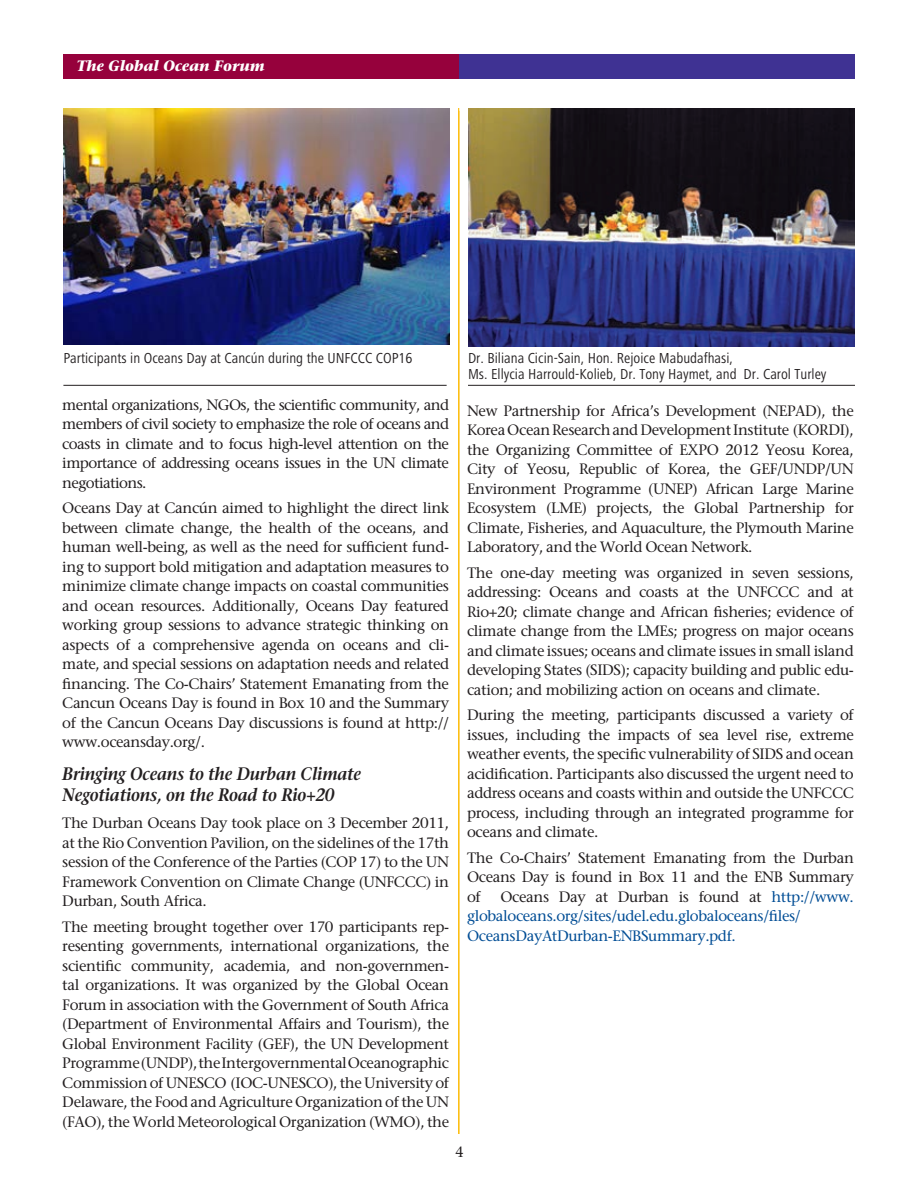
<style>
.page{position:relative;width:918px;height:1188px;background:#fff}
.page>*{position:absolute;margin:0;border:0;box-sizing:border-box;transform-origin:0 0}
._12_Stone_SB_Italics{font:italic 600 18px/21px "Stone Serif";letter-spacing:-.015em;color:#231f20;scale:.9 1}
._10_Stone_Serif_basi{font:15px/19.5px "Stone Serif";letter-spacing:-.025em;color:#231f20;text-align:justify}
.caption_1{font:condensed 15px/16.5px "Frutiger Next LT";color:#231f20}
._10_Stone_Serif_basi-2{font:15px/19.5px "Stone Serif";letter-spacing:-.025em;color:#014d95}
.t1{font:italic 700 15px "Stone Serif";color:#fff;scale:.95 1}
.s1{color:#231f20}
</style>
<div class="page">
<div style="left:63px;top:54px;width:466px;height:25px;background:#96013c"></div>
<div style="left:459px;top:54px;width:396px;height:25px;background:#3f3293"></div>
<hr style="left:458px;top:108px;width:1px;height:1026px;background:#fdbe12">
<img style="left:63px;top:108px;width:387px;height:237px">
<img style="left:468px;top:108px;width:387px;height:238px">
<hr style="left:63px;top:385px;width:384px;height:1px;background:#231f20">
<hr style="left:468px;top:385px;width:387px;height:1px;background:#231f20">
<p class="t1" style="left:76px;top:57px;width:199px">The Global Ocean Forum</p>
<p class="caption_1" style="left:63px;top:349px;width:351px">Participants in Oceans Day at Cancún during the UNFCCC COP16</p>
<p class="caption_1" style="left:468px;top:349px;width:360px">Dr. Biliana Cicin-Sain, Hon. Rejoice Mabudafhasi,<br>Ms. Ellycia Harrould-Kolieb, Dr. Tony Haymet, and Dr. Carol Turley</p>
<p class="_10_Stone_Serif_basi" style="left:62px;top:395px;width:388px">mental organizations, NGOs, the scientific community, and members of civil society to emphasize the role of oceans and coasts in climate and to focus high-level attention on the importance of addressing oceans issues in the UN climate negotiations.</p>
<p class="_10_Stone_Serif_basi" style="left:62px;top:498px;width:388px">Oceans Day at Cancún aimed to highlight the direct link between climate change, the health of the oceans, and human well-being, as well as the need for sufficient fund&shy;ing to support bold mitigation and adaptation measures to minimize climate change impacts on coastal communities and ocean resources. Additionally, Oceans Day featured working group sessions to advance strategic thinking on aspects of a comprehensive agenda on oceans and cli&shy;mate, and special sessions on adaptation needs and related financing. The Co-Chairs’ Statement Emanating from the Cancun Oceans Day is found in Box 10 and the Summary of the Cancun Oceans Day discussions is found at http:// www.oceansday.org/.</p>
<p class="_12_Stone_SB_Italics" style="left:62px;top:764px;width:334px">Bringing Oceans to the Durban Climate<br>Negotiations, on the Road to Rio+20</p>
<p class="_10_Stone_Serif_basi" style="left:62px;top:813px;width:388px">The Durban Oceans Day took place on 3 December 2011, at the Rio Convention Pavilion, on the sidelines of the 17th session of the Conference of the Parties (COP 17) to the UN Framework Convention on Climate Change (UNFCCC) in Durban, South Africa.</p>
<p class="_10_Stone_Serif_basi" style="left:62px;top:917px;width:388px">The meeting brought together over 170 participants rep&shy;resenting governments, international organizations, the scientific community, academia, and non-governmen&shy;tal organizations. It was organized by the Global Ocean Forum in association with the Government of South Africa (Department of Environmental Affairs and Tourism), the Global Environment Facility (GEF), the UN Development Programme (UNDP), the Intergovernmental Oceanographic Commission of UNESCO (IOC-UNESCO), the University of Delaware, the Food and Agriculture Organization of the UN (FAO), the World Meteorological Organization (WMO), the</p>
<p class="_10_Stone_Serif_basi" style="left:467px;top:401px;width:388px">New Partnership for Africa’s Development (NEPAD), the Korea Ocean Research and Development Institute (KORDI), the Organizing Committee of EXPO 2012 Yeosu Korea, City of Yeosu, Republic of Korea, the GEF/UNDP/UN Environment Programme (UNEP) African Large Marine Ecosystem (LME) projects, the Global Partnership for Climate, Fisheries, and Aquaculture, the Plymouth Marine Laboratory, and the World Ocean Network.</p>
<p class="_10_Stone_Serif_basi" style="left:467px;top:563px;width:388px">The one-day meeting was organized in seven sessions, addressing: Oceans and coasts at the UNFCCC and at Rio+20; climate change and African fisheries; evidence of climate change from the LMEs; progress on major oceans and climate issues; oceans and climate issues in small island developing States (SIDS); capacity building and public edu&shy;cation; and mobilizing action on oceans and climate.</p>
<p class="_10_Stone_Serif_basi" style="left:467px;top:705px;width:388px">During the meeting, participants discussed a variety of issues, including the impacts of sea level rise, extreme weather events, the specific vulnerability of SIDS and ocean acidification. Participants also discussed the urgent need to address oceans and coasts within and outside the UNFCCC process, including through an integrated programme for oceans and climate.</p>
<p class="_10_Stone_Serif_basi" style="left:467px;top:848px;width:388px">The Co-Chairs’ Statement Emanating from the Durban Oceans Day is found in Box 11 and the ENB Summary of</p>
<p class="_10_Stone_Serif_basi-2" style="left:467px;top:887px;width:388px;text-indent:33px"><span class="s1">Oceans Day at Durban is found at</span> http://www. globaloceans.org/sites/udel.edu.globaloceans/files/<br>OceansDayAtDurban-ENBSummary.pdf.</p>
<p class="_10_Stone_Serif_basi" style="left:455px;top:1142px;width:10px">4</p>
</div>
